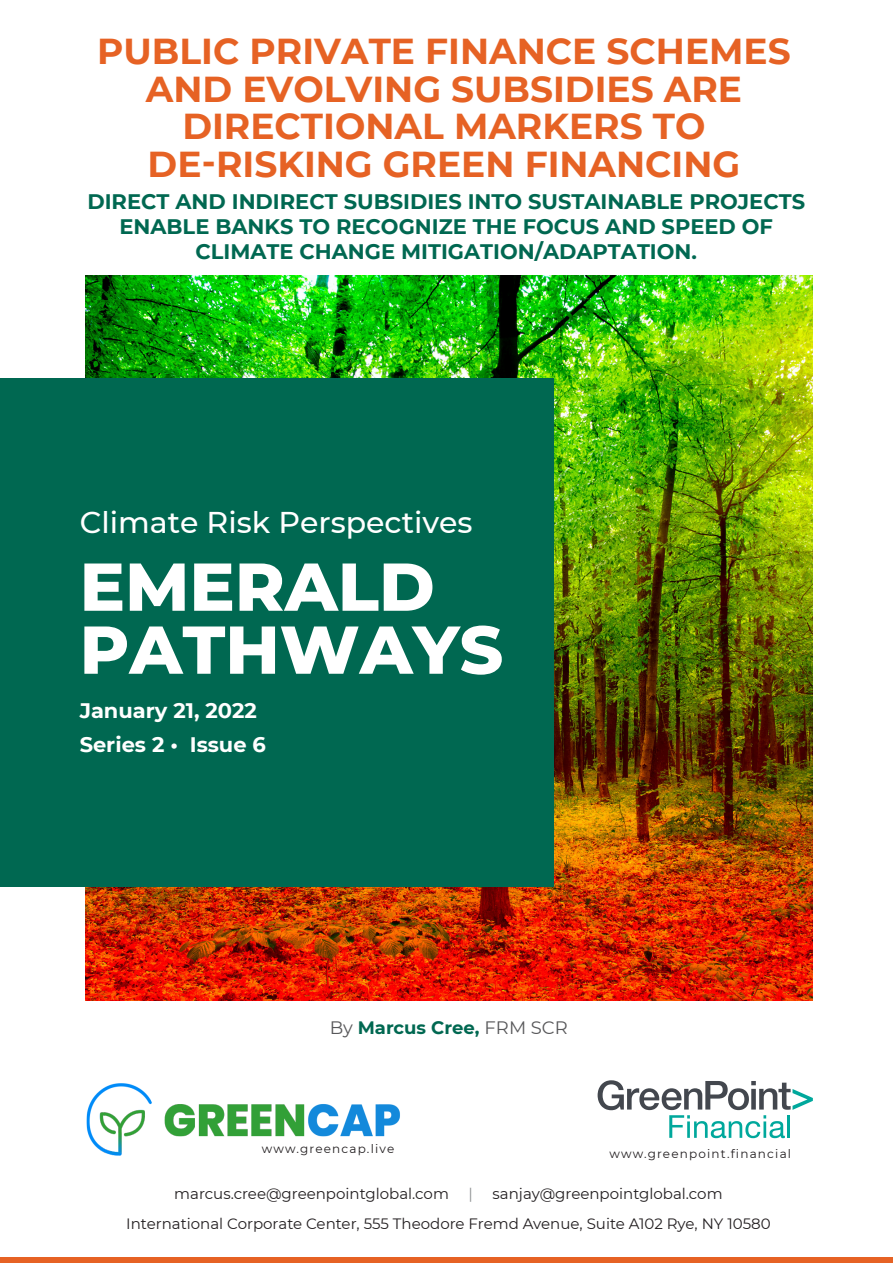
<style>
.page{position:relative;width:893px;height:1263px;background:#fff}
.page>*{position:absolute;margin:0;border:0;box-sizing:border-box;transform-origin:0 0}
.t1{font:800 67.5px/63px "Montserrat";color:#fff}
.t2{font:700 36px/37.5px "Montserrat";color:#e66224;text-align:center}
.t3{font:500 30px "Montserrat";color:#fff}
.t4{font:700 21px/25.2px "Montserrat";color:#006851;text-align:center}
.t5{font:700 21px/33.8px "Montserrat";color:#fff}
.t6{font:700 18px "Montserrat";color:#006851}
.t7{font:15px/30px "Montserrat";color:#221e20}
.t8{font:15px "Montserrat";color:#909294}
.t9{font:12px "Montserrat";letter-spacing:.1em;color:#221e20}
.s1{font-weight:400;color:#58585a}
</style>
<div class="page">
<img style="left:86px;top:276px;width:727px;height:724px">
<div style="left:0;top:379px;width:554px;height:508px;background:#006851"></div>
<div style="left:0;top:1258px;width:893px;height:5px;background:#e66224"></div>
<img style="left:86px;top:1083px;width:314px;height:72px">
<svg style="left:598px;top:1080px;width:215px;height:58px"></svg>
<hr style="left:787px;top:1115px;width:3px;height:23px;background:#00a89c">
<h2 class="t2" style="left:97px;top:31px;width:695px">PUBLIC PRIVATE FINANCE SCHEMES<br>AND EVOLVING SUBSIDIES ARE<br>DIRECTIONAL MARKERS TO<br>DE-RISKING GREEN FINANCING</h2>
<h3 class="t4" style="left:87px;top:188px;width:719px">DIRECT AND INDIRECT SUBSIDIES INTO SUSTAINABLE PROJECTS<br>ENABLE BANKS TO RECOGNIZE THE FOCUS AND SPEED OF<br>CLIMATE CHANGE MITIGATION/ADAPTATION.</h3>
<h3 class="t3" style="left:80px;top:502px;width:394px">Climate Risk Perspectives</h3>
<h1 class="t1" style="left:80px;top:552px;width:425px">EMERALD<br>PATHWAYS</h1>
<h3 class="t5" style="left:80px;top:693px;width:188px">January 21, 2022<br>Series 2 • Issue 6</h3>
<p class="t6" style="left:330px;top:1014px;width:240px"><span class="s1">By</span> Marcus Cree, <span class="s1">FRM SCR</span></p>
<p class="t9" style="left:262px;top:1141px;width:134px">www.greencap.live</p>
<p class="t9" style="left:609px;top:1145px;width:183px">www.greenpoint.financial</p>
<p class="t7" style="left:126px;top:1178px;width:646px;text-indent:366px">sanjay@greenpointglobal.com<br>International Corporate Center, 555 Theodore Fremd Avenue, Suite A102 Rye, NY 10580</p>
<p class="t7" style="left:174px;top:1178px;width:276px">marcus.cree@greenpointglobal.com</p>
<p class="t8" style="left:468px;top:1183px;width:6px">|</p>
</div>
